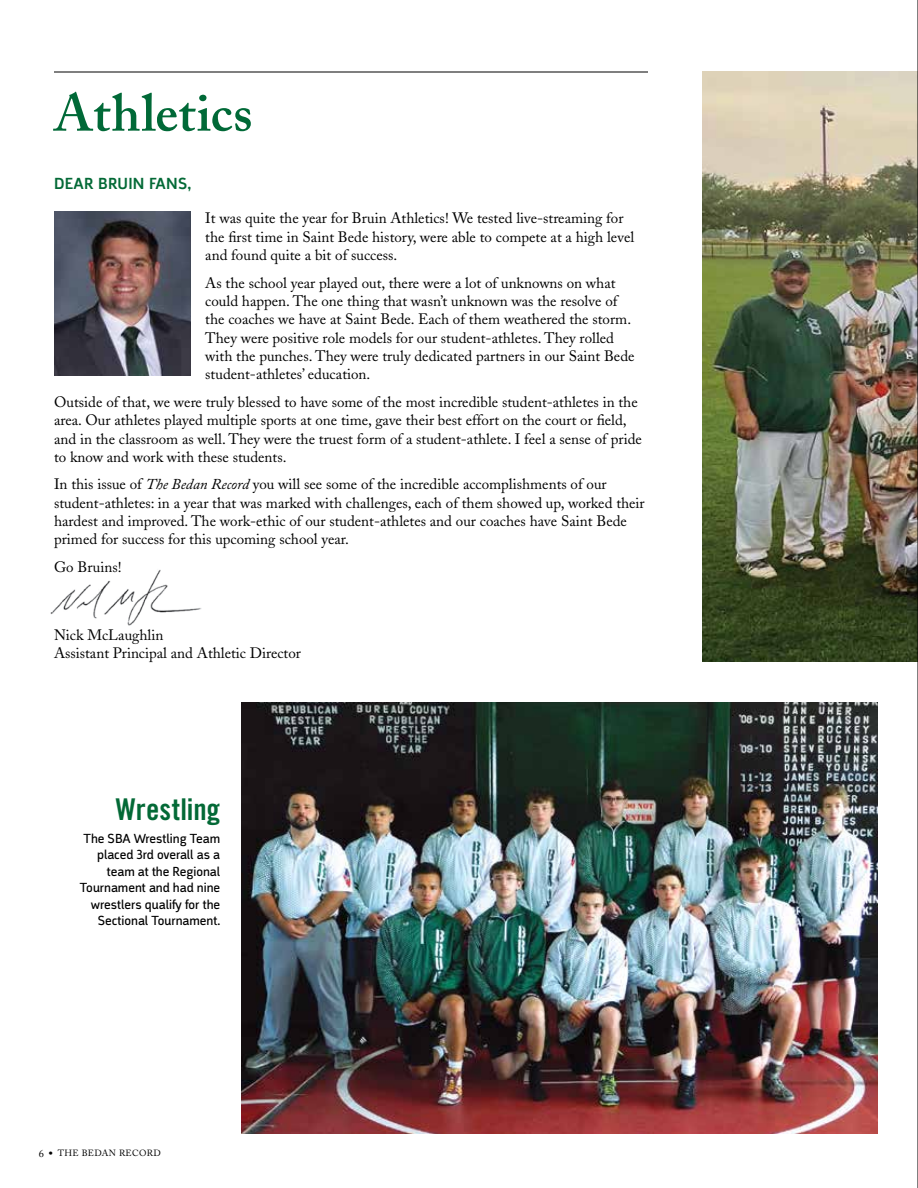
<style>
.page{position:relative;width:918px;height:1188px;background:#fff}
.page>*{position:absolute;margin:0;border:0;box-sizing:border-box;transform-origin:0 0}
.t1{font:600 52.5px "Adobe Caslon";letter-spacing:.005em;color:#006937}
.t2{font:30px "Trade Gothic Bold Cond Twenty";letter-spacing:.005em;color:#036936}
.t3{font:500 16.5px "Argumentum";letter-spacing:.02em;color:#036936}
.t4{font:15px/18.3px "Adobe Caslon";color:#000}
.t5{font:13.5px/16.5px "Argumentum";color:#000;text-align:right}
.t6{font:9px "Adobe Caslon";letter-spacing:.04em;color:#000}
.s1{font-style:italic}
.s2{font-size:10.5px}
.s3{font-size:13.5px}
</style>
<div class="page">
<img style="left:50px;top:570px;width:152px;height:56px">
<img style="left:241px;top:702px;width:637px;height:432px">
<img style="left:702px;top:72px;width:215px;height:589px">
<hr style="left:54px;top:72px;width:594px;height:1px;background:#000">
<img style="left:54px;top:212px;width:136px;height:163px">
<hr style="left:917px;top:0;width:1px;height:1188px;background:#000">
<h1 class="t1" style="left:54px;top:81px;width:200px">Athletics</h1>
<p class="t3" style="left:54px;top:174px;width:139px">DEAR BRUIN FANS,</p>
<p class="t4" style="left:205px;top:209px;width:430px">It was quite the year for Bruin Athletics! We tested live-streaming for the first time in Saint Bede history, were able to compete at a high level and found quite a bit of success.</p>
<p class="t4" style="left:205px;top:274px;width:431px">As the school year played out, there were a lot of unknowns on what could happen. The one thing that wasn’t unknown was the resolve of the coaches we have at Saint Bede. Each of them weathered the storm.<br>They were positive role models for our student-athletes. They rolled with the punches. They were truly dedicated partners in our Saint Bede student-athletes’ education.</p>
<p class="t4" style="left:54px;top:393px;width:589px">Outside of that, we were truly blessed to have some of the most incredible student-athletes in the area. Our athletes played multiple sports at one time, gave their best effort on the court or field, and in the classroom as well. They were the truest form of a student-athlete. I feel a sense of pride to know and work with these students.</p>
<p class="t4" style="left:54px;top:475px;width:592px">In this issue of <span class="s1">The Bedan Record</span> you will see some of the incredible accomplishments of our student-athletes: in a year that was marked with challenges, each of them showed up, worked their hardest and improved. The work-ethic of our student-athletes and our coaches have Saint Bede primed for success for this upcoming school year.</p>
<p class="t4" style="left:54px;top:558px;width:69px">Go Bruins!</p>
<p class="t4" style="left:54px;top:626px;width:248px">Nick McLaughlin<br>Assistant Principal and Athletic Director</p>
<h2 class="t2" style="left:116px;top:792px;width:106px">Wrestling</h2>
<p class="t5" style="left:80px;top:830px;width:142px">The SBA Wrestling Team placed 3rd overall as a team at the Regional<br>Tournament and had nine wrestlers qualify for the<br>Sectional Tournament.</p>
<p class="t6" style="left:39px;top:1148px;width:123px"><span class="s2">6</span> <span class="s3">•</span> THE BEDAN RECORD</p>
</div>
